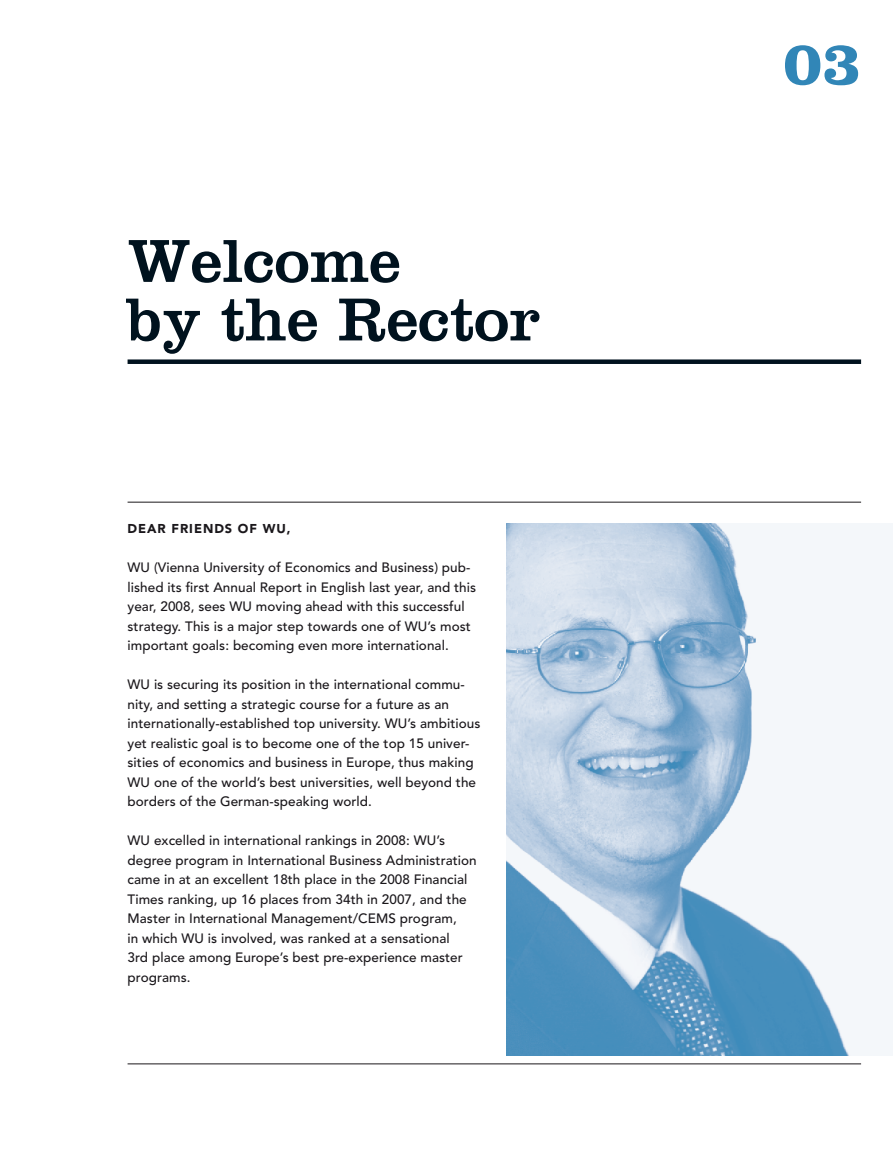
<style>
.page{position:relative;width:893px;height:1149px;background:#fff}
.page>*{position:absolute;margin:0;border:0;box-sizing:border-box;transform-origin:0 0}
.Headline{font:63px "Clarendon LT Std";color:#00121e}
.t1{font:700 63px "Clarendon LT Std";color:#3186b7}
.Copy{font:500 13.5px/19.5px "Avenir LT Std";letter-spacing:.005em;color:#1a171b}
.Subheadline_1{font:900 12.75px "Avenir LT Std";letter-spacing:.075em;color:#1a171b}
</style>
<div class="page">
<hr style="left:128px;top:1063px;width:733px;height:1px;background:#1a171b">
<div style="left:128px;top:359px;width:733px;height:5px;background:#00121e"></div>
<hr style="left:128px;top:501px;width:733px;height:1px;background:#1a171b">
<img style="left:507px;top:523px;width:386px;height:531px">
<p class="Headline" style="left:128px;top:224px;width:274px">Welcome</p>
<p class="Headline" style="left:128px;top:282px;width:415px">by the Rector</p>
<p class="Subheadline_1" style="left:128px;top:520px;width:21px">DEAR</p>
<p class="Subheadline_1" style="left:172px;top:520px;width:17px">FRIE</p>
<p class="Subheadline_1" style="left:203px;top:520px;width:89px">NDS OF WU,</p>
<p class="Copy" style="left:128px;top:558px;width:350px">WU (Vienna University of Economics and Business) pub&shy;lished its first Annual Report in English last year, and this year, 2008, sees WU moving ahead with this successful strategy. This is a major step towards one of WU’s most important goals: becoming even more international.</p>
<p class="Copy" style="left:128px;top:675px;width:354px">WU is securing its position in the international commu&shy;nity, and setting a strategic course for a future as an internationally-established top university. WU’s ambitious yet realistic goal is to become one of the top 15 univer&shy;sities of economics and business in Europe, thus making WU one of the world’s best universities, well beyond the borders of the German-speaking world.</p>
<p class="Copy" style="left:128px;top:831px;width:351px">WU excelled in international rankings in 2008: WU’s degree program in International Business Administration came in at an excellent 18th place in the 2008 Financial Times ranking, up 16 places from 34th in 2007, and the Master in International Management/CEMS program,<br>in which WU is involved, was ranked at a sensational<br>3rd place among Europe’s best pre-experience master programs.</p>
<p class="t1" style="left:783px;top:25px;width:79px">03</p>
</div>
